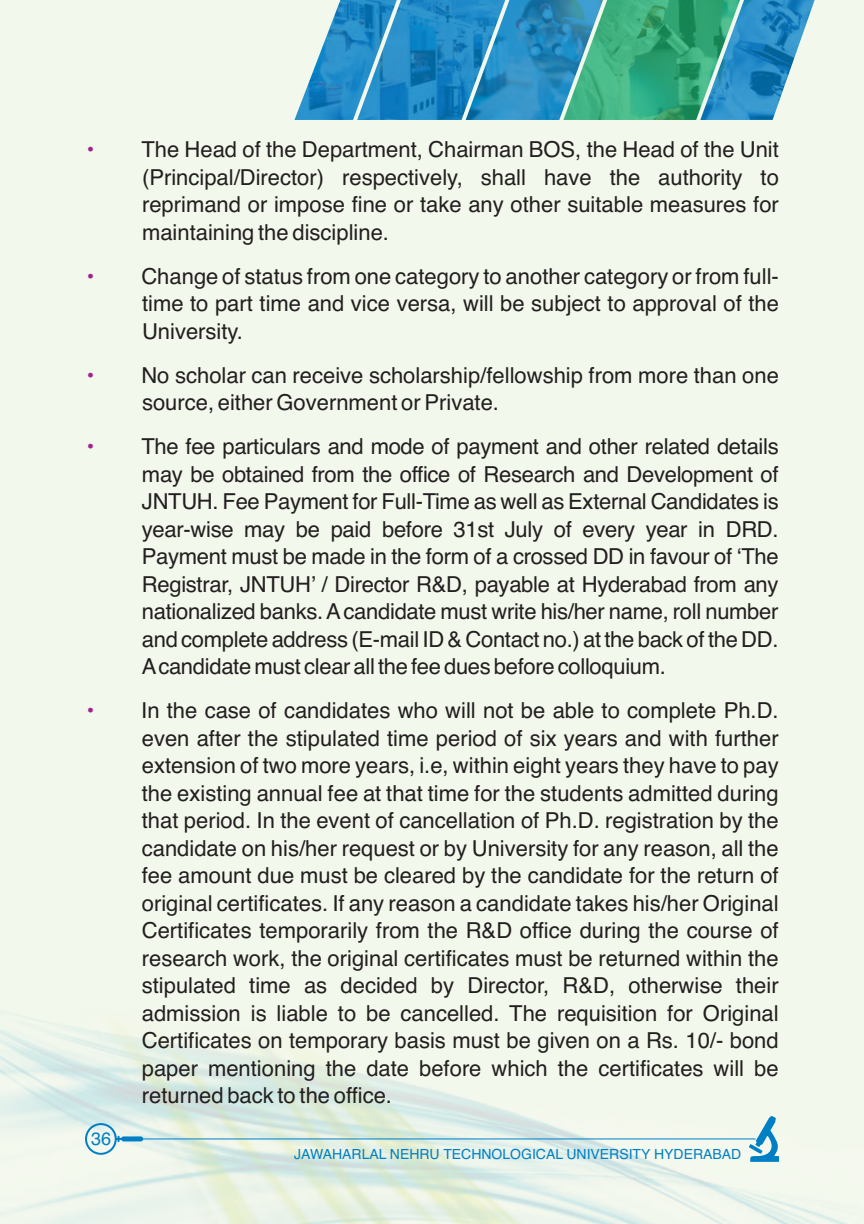
<style>
.page{position:relative;width:864px;height:1224px;background:#f3f8ec}
.page>*{position:absolute;margin:0;border:0;box-sizing:border-box;transform-origin:0 0}
.t1{font:22px/27.6px "Helvetica";color:#231f20;text-align:justify}
.t2{font:22px "Helvetica";color:#a3238e}
.t3{font:18px "Helvetica";color:#007fc4}
.t4{font:14px "Helvetica";color:#007fc4}
</style>
<div class="page">
<svg style="left:749px;top:1116px;width:30px;height:46px"></svg>
<hr style="left:141px;top:1138px;width:615px;height:1px;background:#007fc4">
<svg style="left:85px;top:1123px;width:58px;height:32px"></svg>
<svg style="left:295px;top:0;width:520px;height:120px;background:#43a0b2"></svg>
<img style="left:466px;top:0;width:137px;height:120px">
<p class="t2" style="left:85px;top:137px;width:9px">•</p>
<p class="t2" style="left:85px;top:263px;width:9px">•</p>
<p class="t2" style="left:85px;top:362px;width:9px">•</p>
<p class="t2" style="left:85px;top:434px;width:9px">•</p>
<p class="t2" style="left:85px;top:698px;width:9px">•</p>
<p class="t3" style="left:91px;top:1129px;width:22px">36</p>
<p class="t1" style="left:141px;top:136px;width:639px">The Head of the Department, Chairman BOS, the Head of the Unit (Principal/Director) respectively, shall have the authority to reprimand or impose fine or take any other suitable measures for maintaining the discipline.</p>
<p class="t1" style="left:141px;top:262px;width:639px">Change of status from one category to another category or from full&shy;time to part time and vice versa, will be subject to approval of the University.</p>
<p class="t1" style="left:141px;top:361px;width:639px">No scholar can receive scholarship/fellowship from more than one source, either Government or Private.</p>
<p class="t1" style="left:141px;top:433px;width:639px">The fee particulars and mode of payment and other related details may be obtained from the office of Research and Development of JNTUH. Fee Payment for Full-Time as well as External Candidates is year-wise may be paid before 31st July of every year in DRD.<br>Payment must be made in the form of a crossed DD in favour of ‘The Registrar, JNTUH’ / Director R&amp;D, payable at Hyderabad from any nationalized banks. A candidate must write his/her name, roll number and complete address (E-mail ID &amp; Contact no.) at the back of the DD.<br>A candidate must clear all the fee dues before colloquium.</p>
<p class="t1" style="left:141px;top:697px;width:639px">In the case of candidates who will not be able to complete Ph.D. even after the stipulated time period of six years and with further extension of two more years, i.e, within eight years they have to pay the existing annual fee at that time for the students admitted during that period. In the event of cancellation of Ph.D. registration by the candidate on his/her request or by University for any reason, all the fee amount due must be cleared by the candidate for the return of original certificates. If any reason a candidate takes his/her Original Certificates temporarily from the R&amp;D office during the course of research work, the original certificates must be returned within the stipulated time as decided by Director, R&amp;D, otherwise their admission is liable to be cancelled. The requisition for Original Certificates on temporary basis must be given on a Rs. 10/- bond paper mentioning the date before which the certificates will be returned back to the office.</p>
<p class="t4" style="left:294px;top:1146px;width:449px">JAWAHARLAL NEHRU TECHNOLOGICAL UNIVERSITY HYDERABAD</p>
</div>
